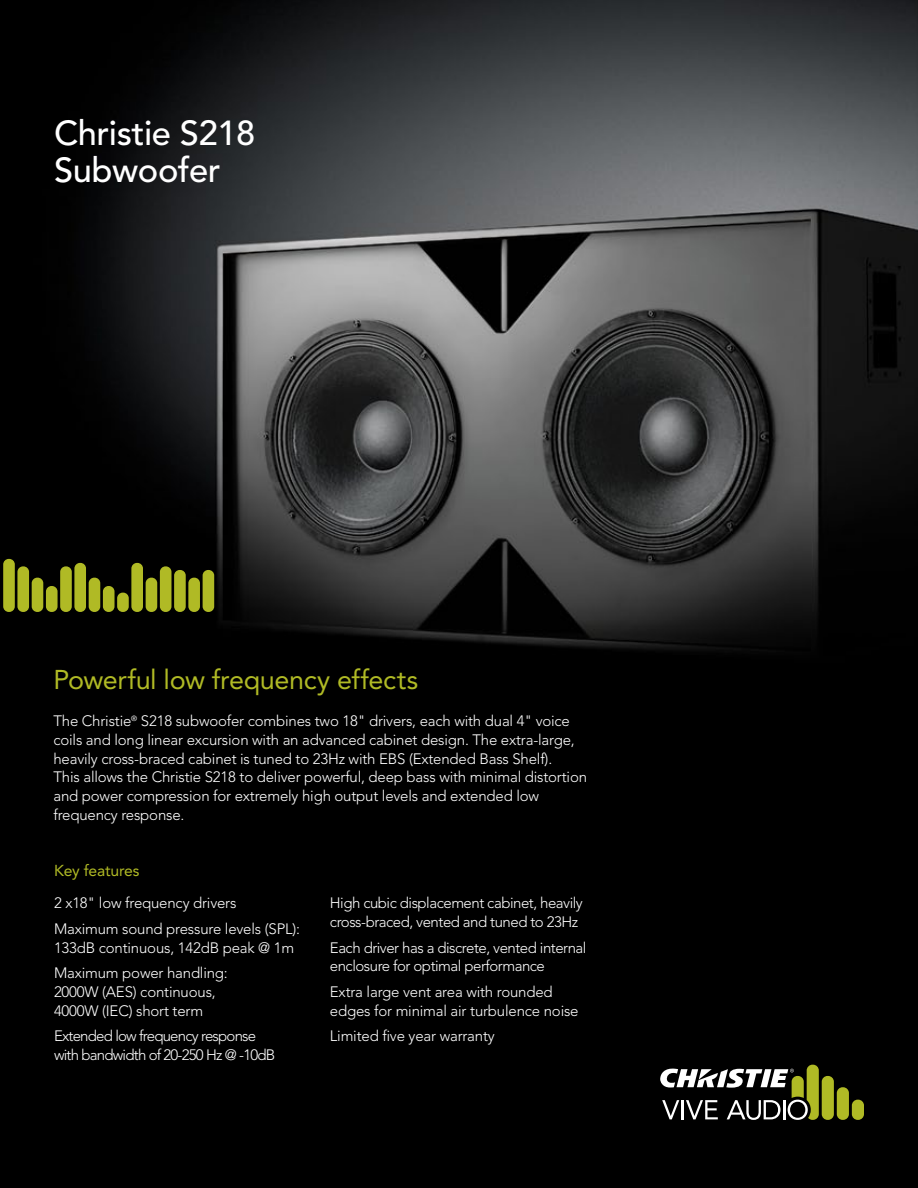
<style>
.page{position:relative;width:918px;height:1188px;background:#fff}
.page>*{position:absolute;margin:0;border:0;box-sizing:border-box;transform-origin:0 0}
.t1{font:500 34.5px/37.5px "Avenir";letter-spacing:-.01em;color:#fff}
.t2{font:27px "Avenir";letter-spacing:-.015em;color:#b0ba25}
.t3{font:15.75px "Avenir";letter-spacing:-.01em;color:#b0ba25}
.t4{font:300 15px/18.8px "Avenir";letter-spacing:-.01em;color:#fff}
.t5{font:300 15px/18.8px "Avenir";letter-spacing:-.03em;color:#fff}
.t6{font:300 15px/18.8px "Avenir";letter-spacing:-.05em;color:#fff}
</style>
<div class="page">
<img style="left:0;top:0;width:918px;height:1188px">
<div style="left:203px;top:570px;width:11px;height:42px;background:#b0ba25;border-radius:6px"></div>
<div style="left:174px;top:570px;width:12px;height:42px;background:#b0ba25;border-radius:6px"></div>
<div style="left:3px;top:559px;width:12px;height:53px;background:#b0ba25;border-radius:6px"></div>
<div style="left:188px;top:578px;width:12px;height:34px;background:#b0ba25;border-radius:6px"></div>
<div style="left:146px;top:578px;width:11px;height:34px;background:#b0ba25;border-radius:6px"></div>
<div style="left:89px;top:578px;width:11px;height:34px;background:#b0ba25;border-radius:6px"></div>
<div style="left:32px;top:578px;width:11px;height:34px;background:#b0ba25;border-radius:6px"></div>
<div style="left:160px;top:566px;width:11px;height:46px;background:#b0ba25;border-radius:6px"></div>
<div style="left:60px;top:566px;width:12px;height:46px;background:#b0ba25;border-radius:6px"></div>
<div style="left:17px;top:566px;width:12px;height:46px;background:#b0ba25;border-radius:6px"></div>
<div style="left:131px;top:563px;width:12px;height:49px;background:#b0ba25;border-radius:6px"></div>
<div style="left:74px;top:563px;width:12px;height:49px;background:#b0ba25;border-radius:6px"></div>
<div style="left:117px;top:593px;width:12px;height:19px;background:#b0ba25;border-radius:6px"></div>
<div style="left:103px;top:586px;width:12px;height:26px;background:#b0ba25;border-radius:6px"></div>
<div style="left:46px;top:586px;width:12px;height:26px;background:#b0ba25;border-radius:6px"></div>
<div style="left:822px;top:1076px;width:12px;height:44px;background:#b0ba25;border-radius:6px"></div>
<div style="left:837px;top:1087px;width:12px;height:33px;background:#b0ba25;border-radius:6px"></div>
<div style="left:852px;top:1100px;width:12px;height:20px;background:#b0ba25;border-radius:6px"></div>
<svg style="left:660px;top:1065px;width:159px;height:55px"></svg>
<h1 class="t1" style="left:54px;top:115px;width:203px">Christie S218<br>Subwoofer</h1>
<h2 class="t2" style="left:53px;top:664px;width:366px">Powerful low frequency effects</h2>
<p class="t4" style="left:53px;top:712px;width:535px">The Christie<sup>®</sup> S218 subwoofer combines two 18" drivers, each with dual 4" voice coils and long linear excursion with an advanced cabinet design. The extra-large, heavily cross-braced cabinet is tuned to 23Hz with EBS (Extended Bass Shelf).<br>This allows the Christie S218 to deliver powerful, deep bass with minimal distortion and power compression for extremely high output levels and extended low frequency response.</p>
<p class="t3" style="left:54px;top:862px;width:87px">Key features</p>
<p class="t4" style="left:54px;top:890px;width:248px;line-height:25.5px">2 x18" low frequency drivers<br>Maximum sound pressure levels (SPL):</p>
<p class="t4" style="left:54px;top:935px;width:242px;line-height:25.5px">133dB continuous, 142dB peak @ 1m<br>Maximum power handling:</p>
<p class="t4" style="left:54px;top:982px;width:163px">2000W (AES) continuous,<br>4000W (IEC) short term</p>
<p class="t6" style="left:54px;top:1027px;width:223px">Extended low frequency response with bandwidth of 20-250 Hz @ -10dB</p>
<p class="t5" style="left:330px;top:894px;width:254px">High cubic displacement cabinet, heavily cross-braced, vented and tuned to 23Hz</p>
<p class="t5" style="left:330px;top:938px;width:258px">Each driver has a discrete, vented internal enclosure for optimal performance</p>
<p class="t4" style="left:330px;top:982px;width:250px">Extra large vent area with rounded edges for minimal air turbulence noise</p>
<p class="t4" style="left:330px;top:1027px;width:166px">Limited five year warranty</p>
</div>
